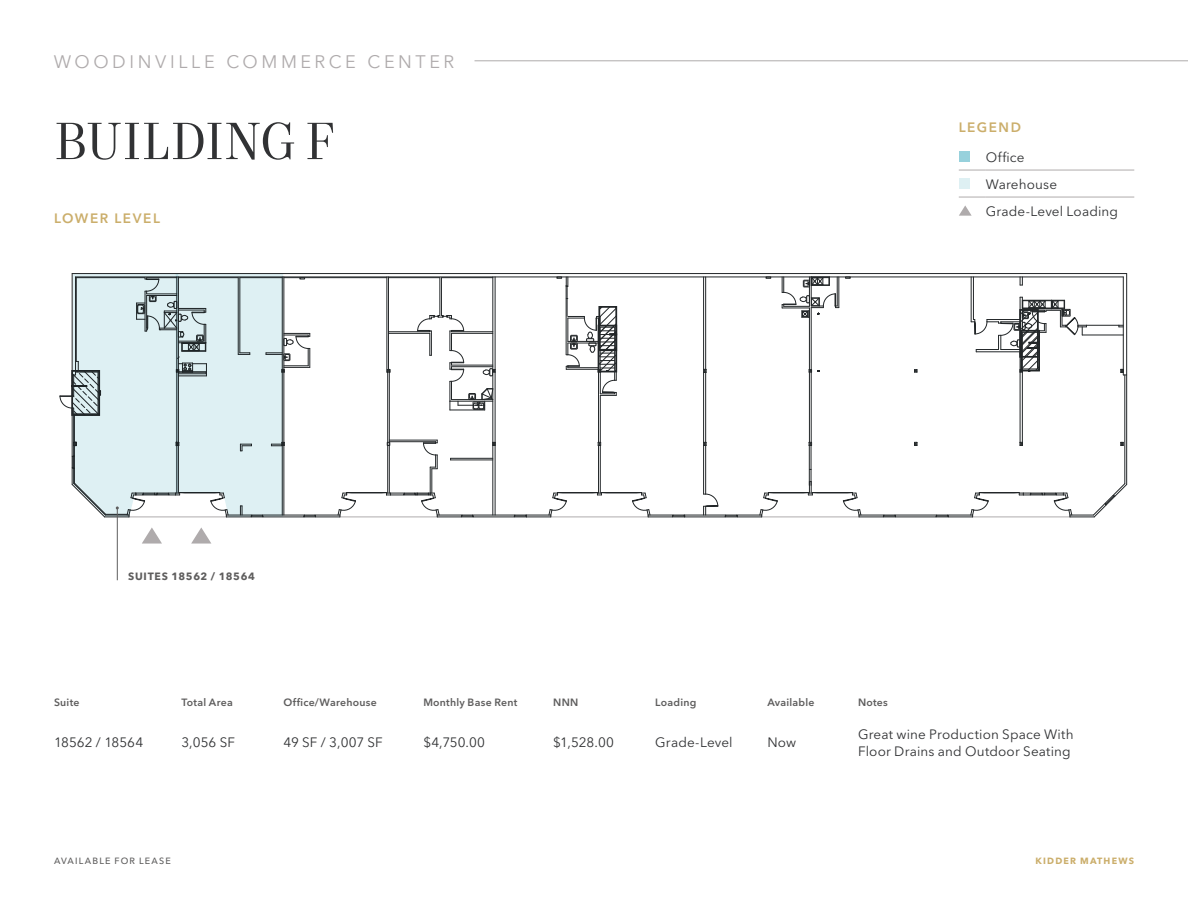
<style>
.page{position:relative;width:1188px;height:918px;background:#fff}
.page>*{position:absolute;margin:0;border:0;box-sizing:border-box;transform-origin:0 0}
.Headline_-_Level_1_-_Charcoal_2023{font:52.5px "Mort Modern 08";color:#313234}
.t1{font:18px "Avenir Next LT Pro";letter-spacing:.2em;color:#afabac}
.Table_Input_-_Charcoal_2023{font:13.5px/16.5px "Avenir Next LT Pro";letter-spacing:.01em;color:#313234}
.Subhead_-_Level_1_-_Gold_2023{font:600 13.5px "Avenir Next LT Pro";letter-spacing:.115em;color:#cbae6b}
.Table_Descriptor_-_Ash_2023{font:600 10.5px "Avenir Next LT Pro";letter-spacing:.025em;color:#5e5d5d}
.Map_Highlight_-_Bold_-_Ash_2023{font:700 10.5px "Avenir Next LT Pro";letter-spacing:.065em;color:#5e5d5d}
.t2{font:500 9px "Avenir Next LT Pro";letter-spacing:.13em;color:#5e5d5d}
.t3{font:700 9px "Avenir Next LT Pro";letter-spacing:.13em;color:#cbae6b}
</style>
<div class="page">
<svg style="left:71px;top:273px;width:1057px;height:308px"></svg>
<svg style="left:959px;top:170px;width:27px;height:1px"></svg>
<hr style="left:986px;top:170px;width:148px;height:1px;background:#afabac">
<svg style="left:959px;top:197px;width:27px;height:1px"></svg>
<hr style="left:986px;top:197px;width:148px;height:1px;background:#afabac">
<div style="left:959px;top:151px;width:11px;height:11px;background:#97d1dc"></div>
<div style="left:959px;top:178px;width:11px;height:11px;background:#def0f3"></div>
<svg style="left:959px;top:205px;width:13px;height:11px"></svg>
<svg style="left:142px;top:527px;width:20px;height:17px"></svg>
<svg style="left:191px;top:527px;width:20px;height:17px"></svg>
<hr style="left:117px;top:508px;width:1px;height:72px;background:#5e5d5d">
<svg style="left:59px;top:274px;width:437px;height:244px"></svg>
<hr style="left:475px;top:60px;width:713px;height:1px;background:#afabac">
<h2 class="t1" style="left:54px;top:51px;width:402px">WOODINVILLE COMMERCE CENTER</h2>
<p class="Headline_-_Level_1_-_Charcoal_2023" style="left:54px;top:110px;width:283px">BUILDING F</p>
<p class="Subhead_-_Level_1_-_Gold_2023" style="left:54px;top:210px;width:108px">LOWER LEVEL</p>
<p class="Map_Highlight_-_Bold_-_Ash_2023" style="left:128px;top:570px;width:128px">SUITES 18562 / 18564</p>
<p class="Subhead_-_Level_1_-_Gold_2023" style="left:959px;top:119px;width:64px">LEGEND</p>
<p class="Table_Input_-_Charcoal_2023" style="left:986px;top:149px;width:40px">Office</p>
<p class="Table_Input_-_Charcoal_2023" style="left:986px;top:176px;width:73px">Warehouse</p>
<p class="Table_Input_-_Charcoal_2023" style="left:986px;top:203px;width:134px">Grade-Level Loading</p>
<p class="Table_Descriptor_-_Ash_2023" style="left:54px;top:696px;width:27px">Suite</p>
<p class="Table_Descriptor_-_Ash_2023" style="left:181px;top:696px;width:53px">Total Area</p>
<p class="Table_Descriptor_-_Ash_2023" style="left:284px;top:696px;width:95px">Office/Warehouse</p>
<p class="Table_Descriptor_-_Ash_2023" style="left:423px;top:696px;width:95px">Monthly Base Rent</p>
<p class="Table_Descriptor_-_Ash_2023" style="left:553px;top:696px;width:27px">NNN</p>
<p class="Table_Descriptor_-_Ash_2023" style="left:655px;top:696px;width:43px">Loading</p>
<p class="Table_Descriptor_-_Ash_2023" style="left:767px;top:696px;width:49px">Available</p>
<p class="Table_Descriptor_-_Ash_2023" style="left:858px;top:696px;width:31px">Notes</p>
<p class="Table_Input_-_Charcoal_2023" style="left:54px;top:734px;width:91px">18562 / 18564</p>
<p class="Table_Input_-_Charcoal_2023" style="left:181px;top:734px;width:55px">3,056 SF</p>
<p class="Table_Input_-_Charcoal_2023" style="left:284px;top:734px;width:101px">49 SF / 3,007 SF</p>
<p class="Table_Input_-_Charcoal_2023" style="left:423px;top:734px;width:63px">$4,750.00</p>
<p class="Table_Input_-_Charcoal_2023" style="left:553px;top:734px;width:62px">$1,528.00</p>
<p class="Table_Input_-_Charcoal_2023" style="left:655px;top:734px;width:79px">Grade-Level</p>
<p class="Table_Input_-_Charcoal_2023" style="left:767px;top:734px;width:30px">Now</p>
<p class="Table_Input_-_Charcoal_2023" style="left:858px;top:726px;width:217px">Great wine Production Space With<br>Floor Drains and Outdoor Seating</p>
<p class="t2" style="left:54px;top:855px;width:118px">AVAILABLE FOR LEASE</p>
<p class="t3" style="left:1036px;top:855px;width:100px">KIDDER MATHEWS</p>
</div>
